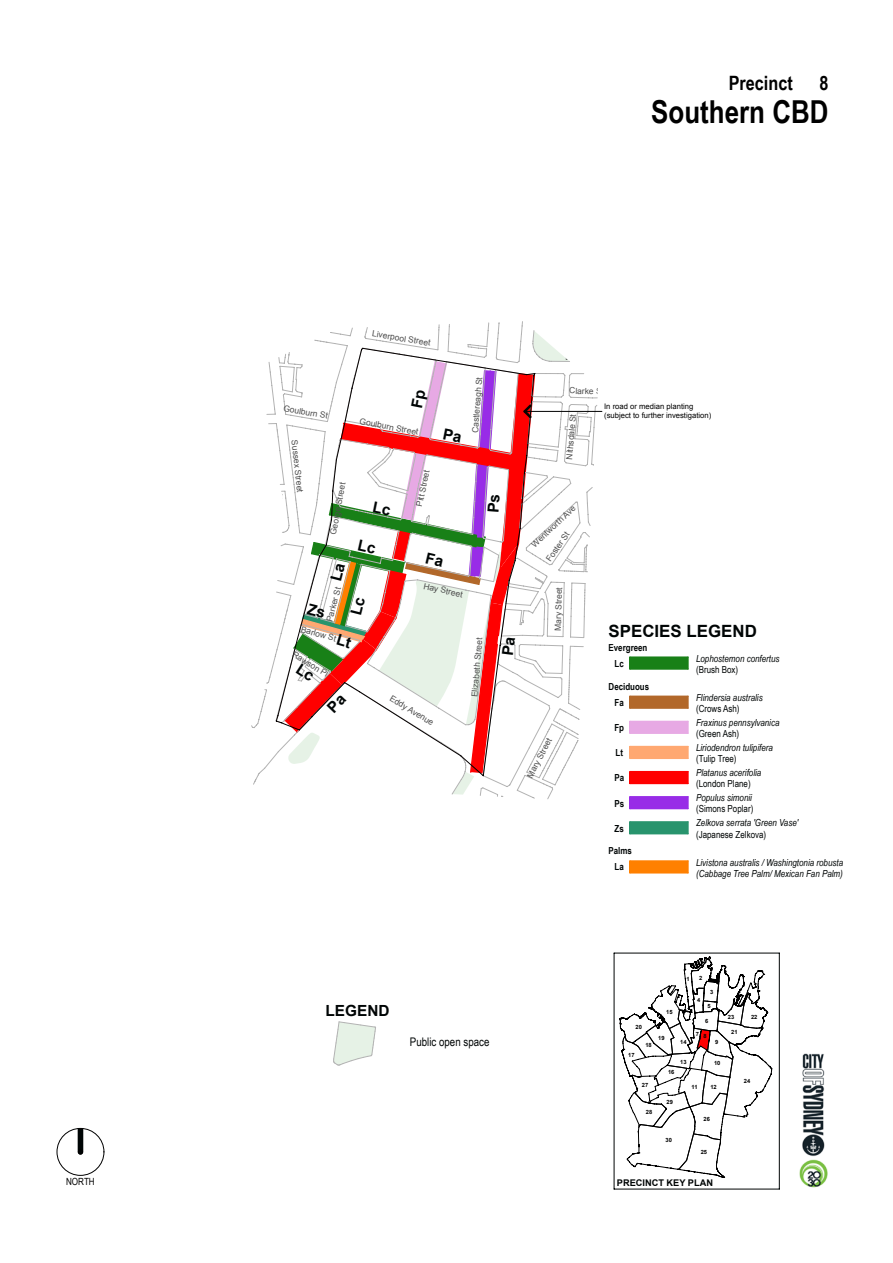
<style>
.page{position:relative;width:893px;height:1263px;background:#fff}
.page>*{position:absolute;margin:0;border:0;box-sizing:border-box;transform-origin:0 0}
.t1{font:700 31.65px "Arial Narrow";color:#000}
.t2{font:700 19.8px "Arial Narrow";color:#000}
.t3{font:700 16.95px "Arial";color:#000505}
.t4{font:700 15.3px "Arial";color:#000505}
.t5{font:11.85px "Arial Narrow";color:#000505}
.t6{font:9.9px "Arial Narrow";color:#000}
.t7{font:italic 9.75px/11.1px "Arial Narrow";color:#000505}
.t8{font:9.75px "Arial Narrow";color:#000505}
.t9{font:700 9.75px "Arial Narrow";color:#000505}
.t10{font:700 9.15px "Arial";color:#000505}
.t11{font:8.4px "Arial";color:#4c4c4c}
.t12{font:7.65px/8.9px "Arial";color:#000}
.t13{font:700 5.7px "Arial";color:#000}
</style>
<div class="page">
<img style="left:799px;top:1053px;width:29px;height:135px">
<svg style="left:78px;top:1130px;width:5px;height:25px"></svg>
<div style="left:57px;top:1128px;width:47px;height:48px;border:1px solid #000;border-radius:50%"></div>
<hr style="left:614px;top:953px;width:165px;height:1px;background:#000505">
<hr style="left:779px;top:953px;width:1px;height:236px;background:#000505">
<hr style="left:614px;top:1189px;width:165px;height:1px;background:#000505">
<hr style="left:614px;top:953px;width:1px;height:236px;background:#000505">
<svg style="left:620px;top:956px;width:152px;height:222px"></svg>
<div style="left:630px;top:772px;width:58px;height:11px;background:#f00"></div>
<hr style="left:630px;top:783px;width:58px;height:1px;background:#f00">
<hr style="left:630px;top:771px;width:58px;height:1px;background:#f00">
<div style="left:630px;top:797px;width:58px;height:11px;background:#982ce7"></div>
<hr style="left:630px;top:808px;width:58px;height:1px;background:#982ce7">
<hr style="left:630px;top:796px;width:58px;height:1px;background:#982ce7">
<div style="left:630px;top:657px;width:58px;height:12px;background:#188017"></div>
<hr style="left:630px;top:668px;width:58px;height:2px;background:#188017">
<svg style="left:688px;top:657px;width:1px;height:12px"></svg>
<hr style="left:630px;top:656px;width:58px;height:2px;background:#188017">
<svg style="left:629px;top:657px;width:1px;height:12px"></svg>
<div style="left:630px;top:721px;width:58px;height:12px;background:#e7a9e4"></div>
<hr style="left:630px;top:732px;width:58px;height:2px;background:#e7a9e4">
<svg style="left:688px;top:721px;width:1px;height:12px"></svg>
<svg style="left:629px;top:721px;width:1px;height:12px"></svg>
<div style="left:630px;top:696px;width:58px;height:12px;background:#b2682a"></div>
<hr style="left:630px;top:707px;width:58px;height:2px;background:#b2682a">
<svg style="left:688px;top:696px;width:1px;height:12px"></svg>
<svg style="left:629px;top:696px;width:1px;height:12px"></svg>
<div style="left:630px;top:861px;width:58px;height:12px;background:#ff8000"></div>
<svg style="left:688px;top:861px;width:1px;height:12px"></svg>
<hr style="left:630px;top:860px;width:58px;height:2px;background:#ff8000">
<svg style="left:629px;top:861px;width:1px;height:12px"></svg>
<div style="left:630px;top:822px;width:58px;height:12px;background:#28946d"></div>
<svg style="left:688px;top:822px;width:1px;height:12px"></svg>
<hr style="left:630px;top:821px;width:58px;height:1px;background:#28946d">
<svg style="left:629px;top:822px;width:1px;height:12px"></svg>
<div style="left:630px;top:746px;width:58px;height:12px;background:#ffa871"></div>
<hr style="left:630px;top:758px;width:58px;height:1px;background:#ffa871">
<svg style="left:688px;top:746px;width:1px;height:12px"></svg>
<svg style="left:629px;top:746px;width:1px;height:12px"></svg>
<svg style="left:333px;top:1021px;width:43px;height:45px"></svg>
<svg style="left:251px;top:321px;width:351px;height:479px"></svg>
<p class="t6" style="left:66px;top:1174px;width:30px">NORTH</p>
<h2 class="t2" style="left:729px;top:68px;width:65px">Precinct</h2>
<h2 class="t2" style="left:819px;top:68px;width:11px">8</h2>
<h1 class="t1" style="left:651px;top:88px;width:179px">Southern CBD</h1>
<p class="t11" style="left:284px;top:402px;width:47px;rotate:10deg">Goulburn St</p>
<p class="t11" style="left:300px;top:439px;width:54px;rotate:84deg">Sussex Street</p>
<p class="t11" style="left:328px;top:534px;width:55px;rotate:-80deg">George Street</p>
<p class="t11" style="left:324px;top:620px;width:37px;rotate:-75deg">Parker St</p>
<p class="t11" style="left:296px;top:649px;width:42px;rotate:32deg">Rawson Pl</p>
<p class="t11" style="left:303px;top:624px;width:38px;rotate:15deg">Barlow St</p>
<p class="t11" style="left:373px;top:328px;width:61px;rotate:9deg">Liverpool Street</p>
<p class="t11" style="left:361px;top:416px;width:61px;rotate:10deg">Goulburn Street</p>
<p class="t11" style="left:414px;top:505px;width:39px;rotate:-78deg">Pitt Street</p>
<p class="t11" style="left:470px;top:432px;width:57px;rotate:-86deg">Castlereagh St</p>
<p class="t11" style="left:570px;top:385px;width:36px;rotate:2deg">Clarke St</p>
<p class="t11" style="left:564px;top:459px;width:47px;rotate:-85deg">Nithsdale St</p>
<p class="t11" style="left:529px;top:541px;width:58px;rotate:-43deg">Wentworth Ave</p>
<p class="t11" style="left:543px;top:557px;width:36px;rotate:-55deg">Foster St</p>
<p class="t12" style="left:604px;top:402px;width:109px">In road or median planting (subject to further investigation)</p>
<p class="t11" style="left:425px;top:580px;width:41px;rotate:12deg">Hay Street</p>
<p class="t11" style="left:552px;top:631px;width:45px;rotate:-88deg">Mary Street</p>
<p class="t11" style="left:393px;top:693px;width:51px;rotate:31deg">Eddy Avenue</p>
<p class="t11" style="left:469px;top:697px;width:61px;rotate:-85deg">Elizabeth Street</p>
<p class="t11" style="left:524px;top:774px;width:45px;rotate:-62deg">Mary Street</p>
<h3 class="t3" style="left:609px;top:620px;width:150px">SPECIES LEGEND</h3>
<p class="t9" style="left:609px;top:640px;width:40px">Evergreen</p>
<p class="t9" style="left:609px;top:679px;width:42px">Deciduous</p>
<p class="t9" style="left:615px;top:656px;width:11px">Lc</p>
<p class="t7" style="left:696px;top:652px;width:85px">Lophostemon confertus</p>
<p class="t8" style="left:696px;top:662px;width:44px">(Brush Box)</p>
<p class="t9" style="left:615px;top:695px;width:11px">Fa</p>
<p class="t7" style="left:696px;top:692px;width:68px">Flindersia australis</p>
<p class="t8" style="left:696px;top:701px;width:45px">(Crows Ash)</p>
<p class="t9" style="left:614px;top:720px;width:11px">Fp</p>
<p class="t7" style="left:696px;top:717px;width:85px">Fraxinus pennsylvanica</p>
<p class="t8" style="left:696px;top:726px;width:45px">(Green Ash)</p>
<p class="t9" style="left:615px;top:745px;width:9px">Lt</p>
<p class="t7" style="left:696px;top:742px;width:78px">Liriodendron tulipifera</p>
<p class="t8" style="left:696px;top:752px;width:42px">(Tulip Tree)</p>
<p class="t9" style="left:614px;top:771px;width:11px">Pa</p>
<p class="t9" style="left:614px;top:796px;width:11px">Ps</p>
<p class="t7" style="left:696px;top:767px;width:67px">Platanus acerifolia</p>
<p class="t8" style="left:696px;top:777px;width:56px">(London Plane)</p>
<p class="t7" style="left:696px;top:792px;width:57px">Populus simonii</p>
<p class="t8" style="left:696px;top:802px;width:59px">(Simons Poplar)</p>
<p class="t9" style="left:615px;top:821px;width:11px">Zs</p>
<p class="t7" style="left:696px;top:817px;width:104px">Zelkova serrata 'Green Vase'</p>
<p class="t8" style="left:696px;top:827px;width:72px">(Japanese Zelkova)</p>
<p class="t9" style="left:609px;top:843px;width:25px">Palms</p>
<p class="t9" style="left:615px;top:859px;width:11px">La</p>
<p class="t7" style="left:696px;top:856px;width:148px">Livistona australis / Washingtonia robusta (Cabbage Tree Palm/ Mexican Fan Palm)</p>
<p class="t13" style="left:687px;top:975px;width:5px">1</p>
<p class="t13" style="left:699px;top:975px;width:5px">2</p>
<p class="t13" style="left:710px;top:988px;width:5px">3</p>
<h3 class="t4" style="left:325px;top:1001px;width:65px">LEGEND</h3>
<p class="t5" style="left:410px;top:1033px;width:81px">Public open space</p>
<p class="t13" style="left:635px;top:1023px;width:8px">20</p>
<p class="t13" style="left:666px;top:1008px;width:8px">15</p>
<p class="t13" style="left:658px;top:1034px;width:8px">19</p>
<p class="t13" style="left:628px;top:1051px;width:8px">17</p>
<p class="t13" style="left:645px;top:1041px;width:8px">18</p>
<p class="t13" style="left:680px;top:1038px;width:8px">14</p>
<p class="t13" style="left:680px;top:1058px;width:8px">13</p>
<p class="t13" style="left:697px;top:996px;width:5px">4</p>
<p class="t13" style="left:707px;top:1002px;width:5px">5</p>
<p class="t13" style="left:705px;top:1017px;width:5px">6</p>
<p class="t13" style="left:696px;top:1030px;width:5px">7</p>
<p class="t13" style="left:703px;top:1032px;width:5px">8</p>
<p class="t13" style="left:715px;top:1038px;width:5px">9</p>
<p class="t13" style="left:728px;top:1013px;width:8px">23</p>
<p class="t13" style="left:751px;top:1013px;width:8px">22</p>
<p class="t13" style="left:731px;top:1028px;width:8px">21</p>
<p class="t13" style="left:714px;top:1059px;width:8px">10</p>
<p class="t13" style="left:668px;top:1069px;width:8px">16</p>
<p class="t13" style="left:642px;top:1081px;width:8px">27</p>
<p class="t13" style="left:646px;top:1109px;width:8px">28</p>
<p class="t13" style="left:667px;top:1098px;width:8px">29</p>
<p class="t13" style="left:666px;top:1136px;width:8px">30</p>
<p class="t13" style="left:692px;top:1083px;width:8px">11</p>
<p class="t13" style="left:710px;top:1083px;width:8px">12</p>
<p class="t13" style="left:703px;top:1115px;width:8px">26</p>
<p class="t13" style="left:701px;top:1148px;width:8px">25</p>
<p class="t10" style="left:617px;top:1176px;width:98px">PRECINCT KEY PLAN</p>
<p class="t13" style="left:744px;top:1077px;width:8px">24</p>
</div>
